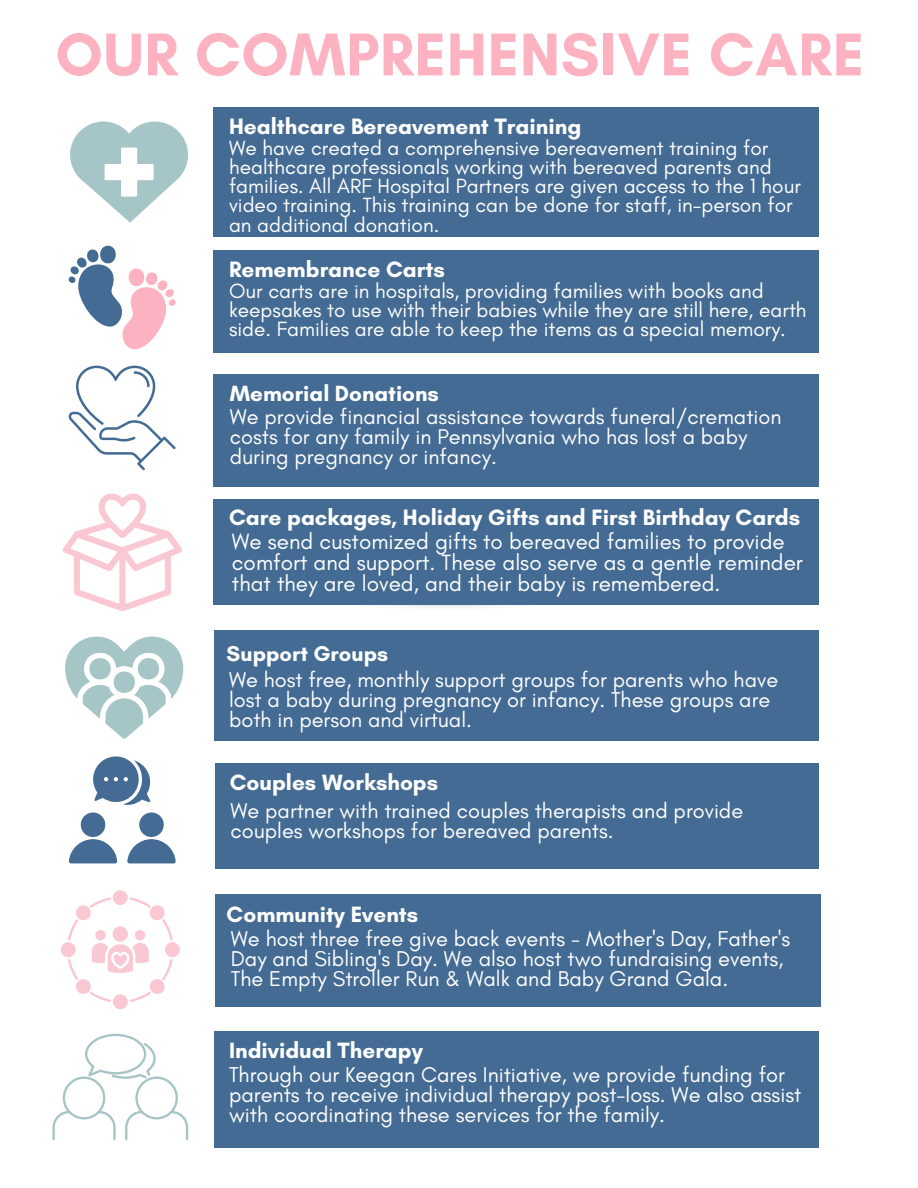
<style>
.page{position:relative;width:918px;height:1188px;background:#fff}
.page>*{position:absolute;margin:0;border:0;box-sizing:border-box;transform-origin:0 0}
.t1{font:700 61.65px "Glacial Indifference";letter-spacing:.01em;color:#fdb2c2}
.t2{font:700 22.65px "Glacial Indifference";color:#fff}
.t3{font:22.5px/21px "Glacial Indifference";color:#fff}
.t4{font:700 22.35px "Glacial Indifference";color:#fff}
.t5{font:21.9px/20.1px "Glacial Indifference";color:#fff}
.t6{font:700 21.9px "Glacial Indifference";color:#fff}
.t7{font:21.75px/20.2px "Glacial Indifference";color:#fff}
.t8{font:21px/19.2px "Glacial Indifference";color:#fff}
</style>
<div class="page">
<div style="left:214px;top:374px;width:605px;height:113px;background:#446b93"></div>
<div style="left:214px;top:499px;width:605px;height:106px;background:#446b93"></div>
<svg style="left:62px;top:493px;width:120px;height:118px"></svg>
<svg style="left:69px;top:366px;width:107px;height:104px"></svg>
<div style="left:215px;top:895px;width:606px;height:112px;background:#446b93"></div>
<div style="left:215px;top:630px;width:604px;height:110px;background:#446b93"></div>
<div style="left:215px;top:764px;width:604px;height:105px;background:#446b93"></div>
<svg style="left:65px;top:636px;width:119px;height:103px"></svg>
<svg style="left:61px;top:890px;width:119px;height:119px"></svg>
<svg style="left:69px;top:756px;width:107px;height:107px"></svg>
<div style="left:214px;top:250px;width:605px;height:103px;background:#446b93"></div>
<svg style="left:68px;top:245px;width:108px;height:104px"></svg>
<div style="left:214px;top:1031px;width:605px;height:117px;background:#446b93"></div>
<svg style="left:52px;top:1034px;width:136px;height:106px"></svg>
<div style="left:214px;top:107px;width:605px;height:130px;background:#446b93"></div>
<svg style="left:70px;top:122px;width:118px;height:101px"></svg>
<h1 class="t1" style="left:55px;top:16px;width:810px">OUR COMPREHENSIVE CARE</h1>
<p class="t2" style="left:229px;top:112px;width:354px">Healthcare Bereavement Training</p>
<p class="t8" style="left:229px;top:139px;width:573px">We have created a comprehensive bereavement training for healthcare professionals working with bereaved parents and families. All ARF Hospital Partners are given access to the 1 hour video training. This training can be done for staff, in-person for an additional donation.</p>
<p class="t2" style="left:229px;top:255px;width:217px">Remembrance Carts</p>
<p class="t8" style="left:229px;top:281px;width:579px">Our carts are in hospitals, providing families with books and keepsakes to use with their babies while they are still here, earth side. Families are able to keep the items as a special memory.</p>
<p class="t4" style="left:230px;top:379px;width:211px">Memorial Donations</p>
<p class="t7" style="left:230px;top:407px;width:553px">We provide financial assistance towards funeral/cremation costs for any family in Pennsylvania who has lost a baby during pregnancy or infancy.</p>
<p class="t2" style="left:229px;top:503px;width:573px">Care packages, Holiday Gifts and First Birthday Cards</p>
<p class="t3" style="left:232px;top:531px;width:573px">We send customized gifts to bereaved families to provide comfort and support. These also serve as a gentle reminder that they are loved, and their baby is remembered.</p>
<p class="t6" style="left:227px;top:640px;width:163px">Support Groups</p>
<p class="t7" style="left:229px;top:670px;width:551px">We host free, monthly support groups for parents who have lost a baby during pregnancy or infancy. These groups are both in person and virtual.</p>
<p class="t2" style="left:230px;top:768px;width:210px">Couples Workshops</p>
<p class="t7" style="left:231px;top:801px;width:514px">We partner with trained couples therapists and provide couples workshops for bereaved parents.</p>
<p class="t2" style="left:227px;top:900px;width:193px">Community Events</p>
<p class="t5" style="left:231px;top:929px;width:561px">We host three free give back events - Mother's Day, Father's<br>Day and Sibling's Day. We also host two fundraising events,<br>The Empty Stroller Run &amp; Walk and Baby Grand Gala.</p>
<p class="t2" style="left:229px;top:1036px;width:195px">Individual Therapy</p>
<p class="t5" style="left:229px;top:1065px;width:574px">Through our Keegan Cares Initiative, we provide funding for parents to receive individual therapy post-loss. We also assist with coordinating these services for the family.</p>
</div>
